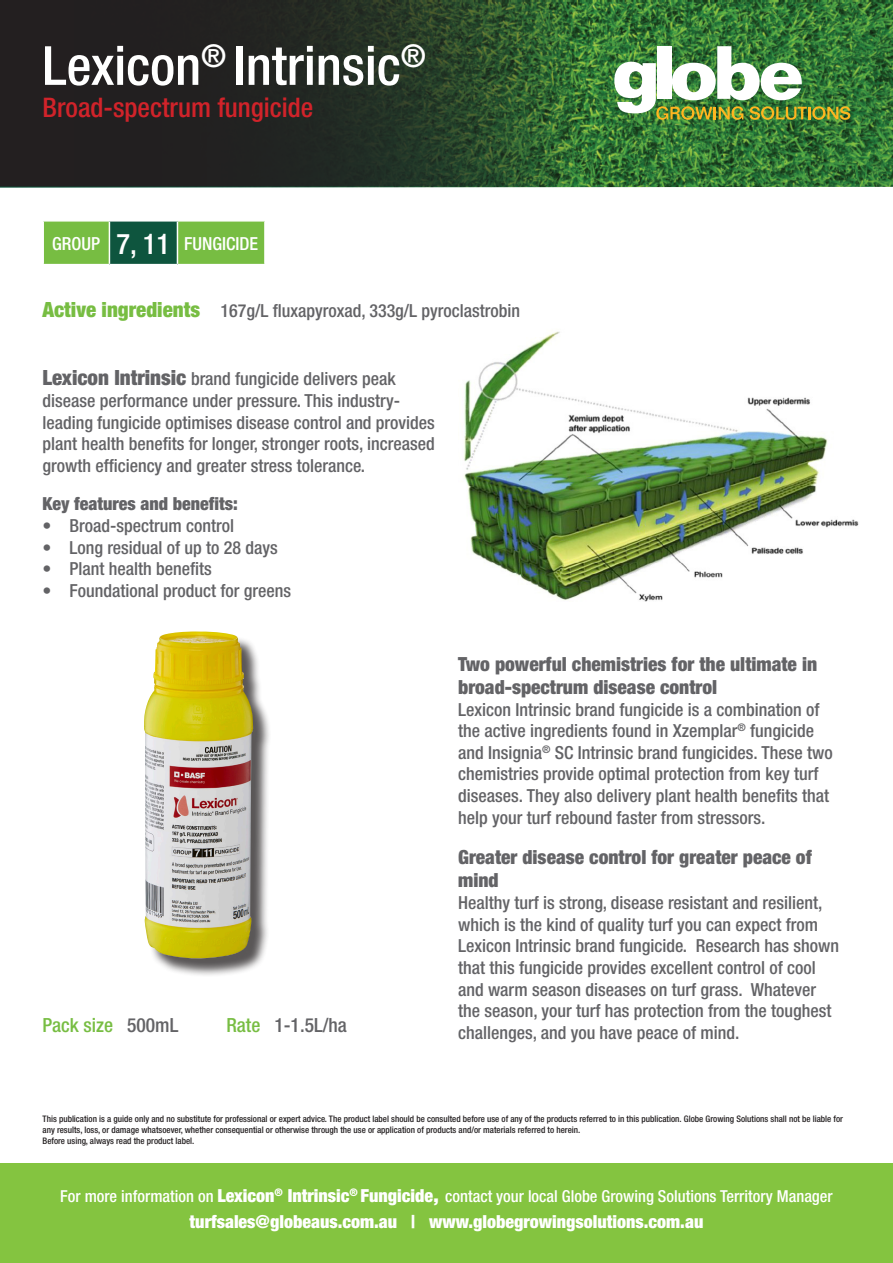
<style>
.page{position:relative;width:893px;height:1263px;background:#fff}
.page>*{position:absolute;margin:0;border:0;box-sizing:border-box;transform-origin:0 0}
.t1{font:500 condensed 54px "Helvetica Neue";color:#fff}
.t2{font:500 condensed 28.5px "Helvetica Neue";color:#fff}
.t3{font:500 condensed 27px "Helvetica Neue";color:#d1232a}
.t4{font:900 condensed 19.5px/23.4px "Helvetica Neue";color:#636366}
.t5{font:500 condensed 19.5px "Helvetica Neue";color:#77bd42}
.t6{font:500 condensed 19.5px "Helvetica Neue";color:#636366}
.t7{font:500 condensed 18px/21.6px "Helvetica Neue";color:#636366}
.t8{font:900 condensed 18px "Helvetica Neue";color:#fff}
.t9{font:900 condensed 18px "Helvetica Neue";color:#636366}
.t10{font:500 condensed 18px "Helvetica Neue";color:#fff}
.t11{font:500 condensed 16.5px "Helvetica Neue";color:#fff}
.t12{font:500 condensed 9px/10.8px "Helvetica Neue";color:#231f20}
.s1{font-weight:900;font-size:21px;color:#77bd42}
.s2{font-weight:900;font-size:21px}
.s3{color:#636366}
.s4{color:#77bd42}
.s5{font-weight:900;font-size:18px}
.s6{font-weight:900;font-stretch:normal;font-size:18px}
</style>
<div class="page">
<img style="left:464px;top:331px;width:395px;height:271px">
<img style="left:0;top:0;width:893px;height:188px">
<div style="left:0;top:1163px;width:893px;height:100px;background:#84c440"></div>
<div style="left:44px;top:222px;width:220px;height:42px;background:#77bd42"></div>
<div style="left:109px;top:221px;width:68px;height:44px;background:#0e553e"></div>
<hr style="left:109px;top:220px;width:68px;height:2px;background:#fff">
<hr style="left:109px;top:222px;width:1px;height:42px;background:#fff">
<hr style="left:177px;top:222px;width:1px;height:42px;background:#fff">
<hr style="left:109px;top:264px;width:68px;height:1px;background:#fff">
<svg style="left:614px;top:46px;width:236px;height:74px"></svg>
<svg style="left:0;top:0;width:580px;height:187px;background:#263224"></svg>
<div style="left:146px;top:634px;width:125px;height:343px;background:#231f20;opacity:.75"></div>
<img style="left:144px;top:631px;width:109px;height:328px">
<p class="t1" style="left:43px;top:34px;width:385px">Lexicon<sup>®</sup> Intrinsic<sup>®</sup></p>
<p class="t3" style="left:43px;top:92px;width:272px">Broad-spectrum fungicide</p>
<p class="t10" style="left:52px;top:233px;width:50px">GROUP</p>
<p class="t2" style="left:117px;top:227px;width:55px">7, 11</p>
<p class="t10" style="left:184px;top:233px;width:75px">FUNGICIDE</p>
<p class="t7" style="left:43px;top:299px;width:479px"><span class="s1">Active ingredients</span> 167g/L fluxapyroxad, 333g/L pyroclastrobin</p>
<p class="t7" style="left:42px;top:368px;width:394px"><span class="s2">Lexicon Intrinsic</span> brand fungicide delivers peak disease performance under pressure. This industry&shy;leading fungicide optimises disease control and provides plant health benefits for longer, stronger roots, increased growth efficiency and greater stress tolerance.</p>
<p class="t9" style="left:42px;top:493px;width:197px">Key features and benefits:</p>
<p class="t7" style="left:42px;top:514px;width:193px">• Broad-spectrum control</p>
<p class="t7" style="left:42px;top:536px;width:237px">• Long residual of up to 28 days</p>
<p class="t7" style="left:42px;top:558px;width:171px">• Plant health benefits</p>
<p class="t7" style="left:42px;top:579px;width:250px">• Foundational product for greens</p>
<p class="t5" style="left:43px;top:1013px;width:137px">Pack size <span class="s3">500mL</span></p>
<p class="t6" style="left:226px;top:1013px;width:122px"><span class="s4">Rate</span> 1-1.5L/ha</p>
<p class="t4" style="left:458px;top:652px;width:360px">Two powerful chemistries for the ultimate in broad-spectrum disease control</p>
<p class="t7" style="left:458px;top:698px;width:376px">Lexicon Intrinsic brand fungicide is a combination of the active ingredients found in Xzemplar<sup>®</sup> fungicide and Insignia<sup>®</sup> SC Intrinsic brand fungicides. These two chemistries provide optimal protection from key turf diseases. They also delivery plant health benefits that help your turf rebound faster from stressors.</p>
<p class="t4" style="left:458px;top:845px;width:355px">Greater disease control for greater peace of mind</p>
<p class="t7" style="left:458px;top:892px;width:382px">Healthy turf is strong, disease resistant and resilient, which is the kind of quality turf you can expect from Lexicon Intrinsic brand fungicide. Research has shown that this fungicide provides excellent control of cool and warm season diseases on turf grass. Whatever the season, your turf has protection from the toughest challenges, and you have peace of mind.</p>
<p class="t12" style="left:43px;top:1113px;width:802px">This publication is a guide only and no substitute for professional or expert advice. The product label should be consulted before use of any of the products referred to in this publication. Globe Growing Solutions shall not be liable for any results, loss, or damage whatsoever, whether consequential or otherwise through the use or application of products and/or materials referred to herein.</p>
<p class="t12" style="left:43px;top:1135px;width:153px">Before using, always read the product label.</p>
<p class="t11" style="left:60px;top:1186px;width:774px">For more information on <span class="s5">Lexicon</span><sup>®</sup> <span class="s5">Intrinsic</span><sup>®</sup> <span class="s5">Fungicide</span><span class="s6">,</span> contact your local Globe Growing Solutions Territory Manager</p>
<p class="t8" style="left:190px;top:1210px;width:515px">turfsales@globeaus.com.au | www.globegrowingsolutions.com.au</p>
</div>
